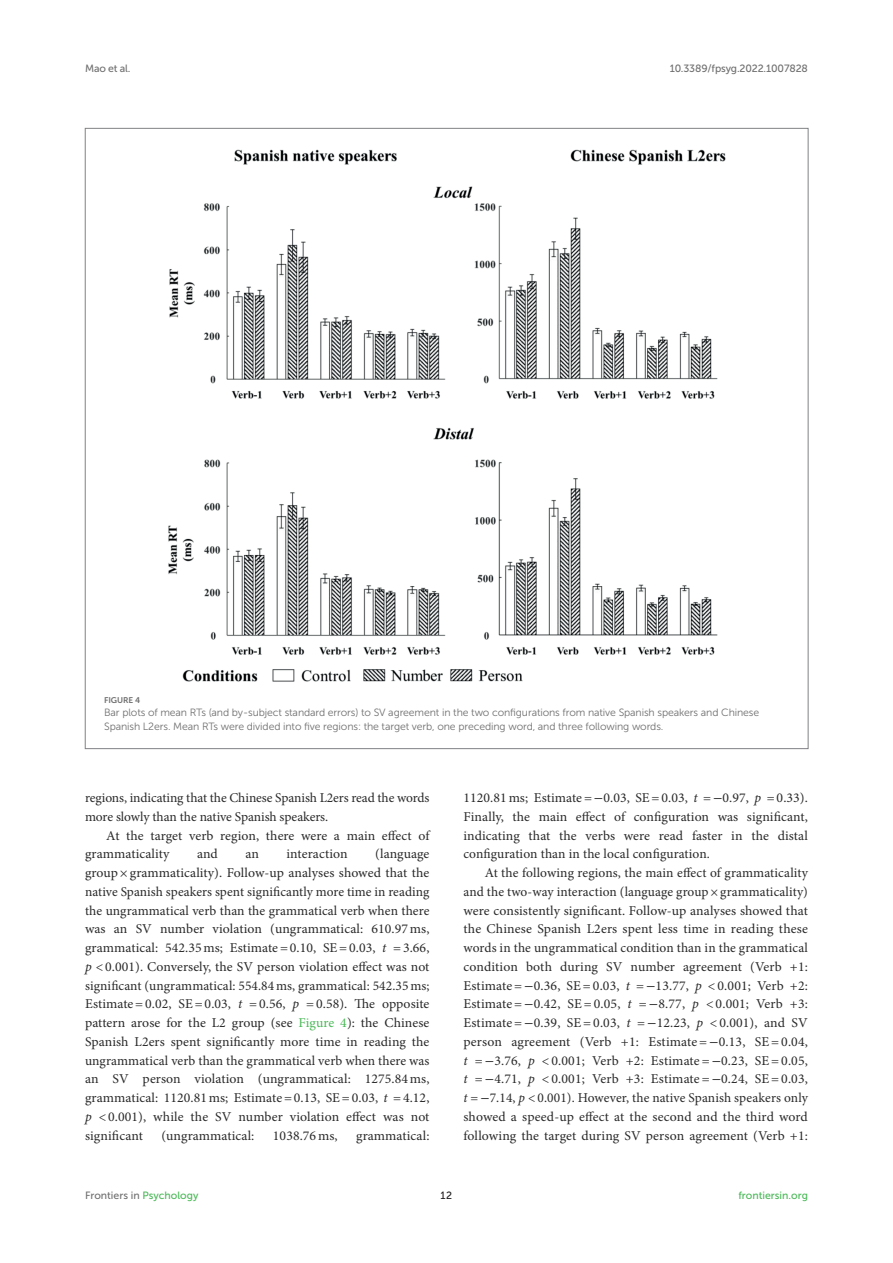
<style>
.page{position:relative;width:893px;height:1263px;background:#fff}
.page>*{position:absolute;margin:0;border:0;box-sizing:border-box;transform-origin:0 0}
.TEXT{font:13.5px/18.8px "Minion Pro";letter-spacing:.005em;color:#292929;text-align:justify}
.TEXT_FLUSH{font:13.5px/18.8px "Minion Pro";letter-spacing:-.01em;color:#292929}
.FIG_LEG{font:10.5px/13.5px "Museo Sans 300";letter-spacing:-.01em;color:#6f6f70}
.t1{font:10.5px "Museo Sans 500";letter-spacing:-.015em;color:#6f6f70}
.t2{font:10.5px "Museo Sans 500";color:#49b856}
.t3{font:10.5px "Museo Sans 500";color:#231f20}
.FIG_HD{font:8.25px "Museo Sans 700";letter-spacing:-.01em;color:#6f6f70}
.s1{font-style:italic}
.s2{color:#49b856}
.s3{font-family:"STIX General"}
</style>
<div class="page">
<img style="left:168px;top:149px;width:558px;height:533px">
<p class="t1" style="left:85px;top:63px;width:47px">Mao et al.</p>
<p class="t1" style="left:670px;top:63px;width:140px">10.3389/fpsyg.2022.1007828</p>
<p class="FIG_HD" style="left:104px;top:695px;width:37px">FIGURE 4</p>
<p class="FIG_LEG" style="left:104px;top:706px;width:657px">Bar plots of mean RTs (and by-subject standard errors) to SV agreement in the two configurations from native Spanish speakers and Chinese<br>Spanish L2ers. Mean RTs were divided into five regions: the target verb, one preceding word, and three following words.</p>
<p class="TEXT_FLUSH" style="left:85px;top:788px;width:346px">regions, indicating that the Chinese Spanish L2ers read the words more slowly than the native Spanish speakers.</p>
<p class="TEXT" style="left:85px;top:826px;width:346px;text-indent:21px">At the target verb region, there were a main effect of grammaticality</p>
<p class="TEXT" style="left:85px;top:845px;width:346px;text-indent:290px">(language group×grammaticality). Follow-up analyses showed that the native Spanish speakers spent significantly more time in reading the ungrammatical verb than the grammatical verb when there was an SV number violation (ungrammatical: 610.97ms, grammatical: 542.35 ms; Estimate=0.10, SE=0.03, <span class="s1">t</span> =3.66, <span class="s1">p</span> &lt;0.001). Conversely, the SV person violation effect was not significant (ungrammatical: 554.84 ms, grammatical: 542.35 ms; Estimate=0.02, SE=0.03, <span class="s1">t</span> =0.56, <span class="s1">p</span> =0.58). The opposite pattern arose for the L2 group (see <span class="s2">Figure 4</span>): the Chinese Spanish L2ers spent significantly more time in reading the ungrammatical verb than the grammatical verb when there was an SV person violation (ungrammatical: 1275.84 ms, grammatical: 1120.81 ms; Estimate=0.13, SE=0.03, <span class="s1">t</span> =4.12, <span class="s1">p</span> &lt;0.001), while the SV number violation effect was not significant</p>
<p class="TEXT" style="left:197px;top:845px;width:22px">and</p>
<p class="TEXT" style="left:245px;top:845px;width:15px">an</p>
<p class="TEXT" style="left:286px;top:845px;width:63px">interaction</p>
<p class="TEXT" style="left:161px;top:1126px;width:95px">(ungrammatical:</p>
<p class="TEXT" style="left:273px;top:1126px;width:66px">1038.76 ms,</p>
<p class="TEXT" style="left:356px;top:1126px;width:75px">grammatical:</p>
<p class="TEXT" style="left:463px;top:788px;width:346px">1120.81 ms; Estimate=<span class="s3">−</span>0.03, SE=0.03, <span class="s1">t</span> =<span class="s3">−</span>0.97, <span class="s1">p</span> =0.33).<br>Finally, the main effect of configuration was significant, indicating that the verbs were read faster in the distal configuration than in the local configuration.</p>
<p class="TEXT" style="left:463px;top:863px;width:346px;text-indent:21px">At the following regions, the main effect of grammaticality and the two-way interaction (language group× grammaticality) were consistently significant. Follow-up analyses showed that the Chinese Spanish L2ers spent less time in reading these words in the ungrammatical condition than in the grammatical condition both during SV number agreement (Verb +1:<br>Estimate=<span class="s3">−</span>0.36, SE=0.03, <span class="s1">t</span> =<span class="s3">−</span>13.77, <span class="s1">p</span> &lt; 0.001; Verb +2:<br>Estimate=<span class="s3">−</span>0.42, SE= 0.05, <span class="s1">t</span> =<span class="s3">−</span>8.77, <span class="s1">p</span> &lt; 0.001; Verb +3:<br>Estimate=<span class="s3">−</span>0.39, SE= 0.03, <span class="s1">t</span> =<span class="s3">−</span>12.23, <span class="s1">p</span> &lt; 0.001), and SV person agreement (Verb +1: Estimate=<span class="s3">−</span>0.13, SE=0.04, <span class="s1">t</span> =<span class="s3">−</span>3.76, <span class="s1">p</span> &lt; 0.001; Verb +2: Estimate=<span class="s3">−</span>0.23, SE= 0.05, <span class="s1">t</span> =<span class="s3">−</span>4.71, <span class="s1">p</span> &lt; 0.001; Verb +3: Estimate=<span class="s3">−</span>0.24, SE= 0.03, <span class="s1">t</span> =<span class="s3">−</span>7.14, <span class="s1">p</span> &lt; 0.001). However, the native Spanish speakers only showed a speed-up effect at the second and the third word following the target during SV person agreement (Verb +1:</p>
<p class="t1" style="left:85px;top:1190px;width:115px">Frontiers in <span class="s2">Psychology</span></p>
<p class="t3" style="left:441px;top:1190px;width:13px">12</p>
<p class="t2" style="left:738px;top:1190px;width:71px">frontiersin.org</p>
</div>
